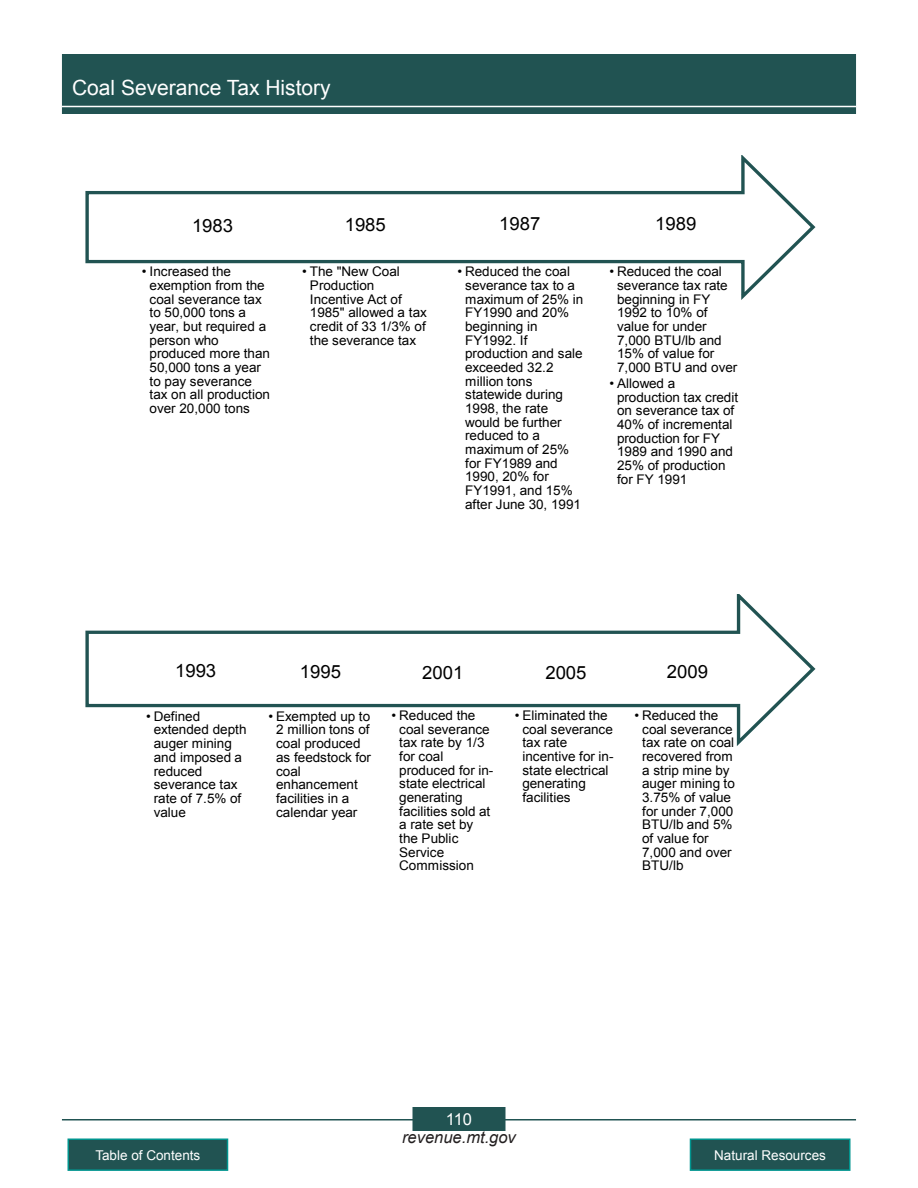
<style>
.page{position:relative;width:918px;height:1188px;background:#fff}
.page>*{position:absolute;margin:0;border:0;box-sizing:border-box;transform-origin:0 0}
.t1{font:21px "Arial";color:#fff}
.t2{font:18.3px "Arial";color:#000}
.t3{font:italic 16.5px "Arial";color:#231f20}
.t4{font:16.5px "Arial";color:#fff}
.t5{font:13.5px "Arial";color:#fff}
.t6{font:13.35px/13.6px "Arial";letter-spacing:-.005em;color:#000}
</style>
<div class="page">
<hr style="left:62px;top:1119px;width:794px;height:1px;background:#215352">
<div style="left:413px;top:1108px;width:92px;height:22px;background:#215352"></div>
<div style="left:412px;top:1107px;width:94px;height:24px;border:2px solid #215352"></div>
<div style="left:62px;top:54px;width:794px;height:60px;background:#215352"></div>
<hr style="left:62px;top:106px;width:794px;height:1px;background:#fff">
<div style="left:68px;top:1139px;width:160px;height:31px;background:#215352"></div>
<div style="left:68px;top:1139px;width:160px;height:32px;border:2px solid #00958f"></div>
<div style="left:690px;top:1139px;width:160px;height:31px;background:#215352"></div>
<div style="left:690px;top:1139px;width:160px;height:32px;border:2px solid #00958f"></div>
<svg style="left:85px;top:156px;width:731px;height:144px"></svg>
<svg style="left:85px;top:594px;width:731px;height:152px"></svg>
<h1 class="t1" style="left:72px;top:74px;width:260px">Coal Severance Tax History</h1>
<h2 class="t2" style="left:192px;top:213px;width:43px">1983</h2>
<p class="t6" style="left:150px;top:265px;width:122px;text-indent:-8px">• Increased the exemption from the coal severance tax to 50,000 tons a year, but required a person who produced more than<br>50,000 tons a year to pay severance tax on all production over 20,000 tons</p>
<h2 class="t2" style="left:345px;top:212px;width:43px">1985</h2>
<p class="t6" style="left:310px;top:265px;width:119px;text-indent:-8px">• The "New Coal<br>Production<br>Incentive Act of<br>1985" allowed a tax credit of 33 1/3% of the severance tax</p>
<h2 class="t2" style="left:499px;top:212px;width:43px">1987</h2>
<p class="t6" style="left:465px;top:265px;width:120px;text-indent:-8px">• Reduced the coal severance tax to a maximum of 25% in<br>FY1990 and 20% beginning in<br>FY1992. If production and sale exceeded 32.2 million tons statewide during<br>1998, the rate would be further reduced to a maximum of 25% for FY1989 and<br>1990, 20% for<br>FY1991, and 15% after June 30, 1991</p>
<h2 class="t2" style="left:655px;top:212px;width:43px">1989</h2>
<p class="t6" style="left:617px;top:265px;width:122px;text-indent:-8px">• Reduced the coal severance tax rate beginning in FY<br>1992 to 10% of value for under<br>7,000 BTU/lb and<br>15% of value for<br>7,000 BTU and over</p>
<p class="t6" style="left:617px;top:377px;width:123px;text-indent:-8px">• Allowed a production tax credit on severance tax of<br>40% of incremental production for FY<br>1989 and 1990 and<br>25% of production for FY 1991</p>
<h2 class="t2" style="left:175px;top:658px;width:43px">1993</h2>
<h2 class="t2" style="left:300px;top:660px;width:43px">1995</h2>
<h2 class="t2" style="left:422px;top:660px;width:43px">2001</h2>
<h2 class="t2" style="left:545px;top:660px;width:43px">2005</h2>
<h2 class="t2" style="left:667px;top:660px;width:43px">2009</h2>
<p class="t6" style="left:154px;top:709px;width:94px;text-indent:-8px">• Defined extended depth auger mining and imposed a reduced severance tax rate of 7.5% of value</p>
<p class="t6" style="left:276px;top:709px;width:97px;text-indent:-8px">• Exempted up to<br>2 million tons of coal produced as feedstock for coal enhancement facilities in a calendar year</p>
<p class="t6" style="left:399px;top:709px;width:96px;text-indent:-8px">• Reduced the coal severance tax rate by 1/3 for coal produced for in&shy;state electrical generating facilities sold at a rate set by the Public<br>Service<br>Commission</p>
<p class="t6" style="left:522px;top:709px;width:93px;text-indent:-8px">• Eliminated the coal severance tax rate incentive for in&shy;state electrical generating facilities</p>
<p class="t6" style="left:642px;top:709px;width:94px;text-indent:-8px">• Reduced the coal severance tax rate on coal recovered from a strip mine by auger mining to<br>3.75% of value for under 7,000<br>BTU/lb and 5% of value for<br>7,000 and over<br>BTU/lb</p>
<p class="t4" style="left:446px;top:1108px;width:28px">110</p>
<p class="t3" style="left:402px;top:1127px;width:115px">revenue.mt.gov</p>
<p class="t5" style="left:95px;top:1146px;width:107px">Table of Contents</p>
<p class="t5" style="left:714px;top:1146px;width:113px">Natural Resources</p>
</div>
